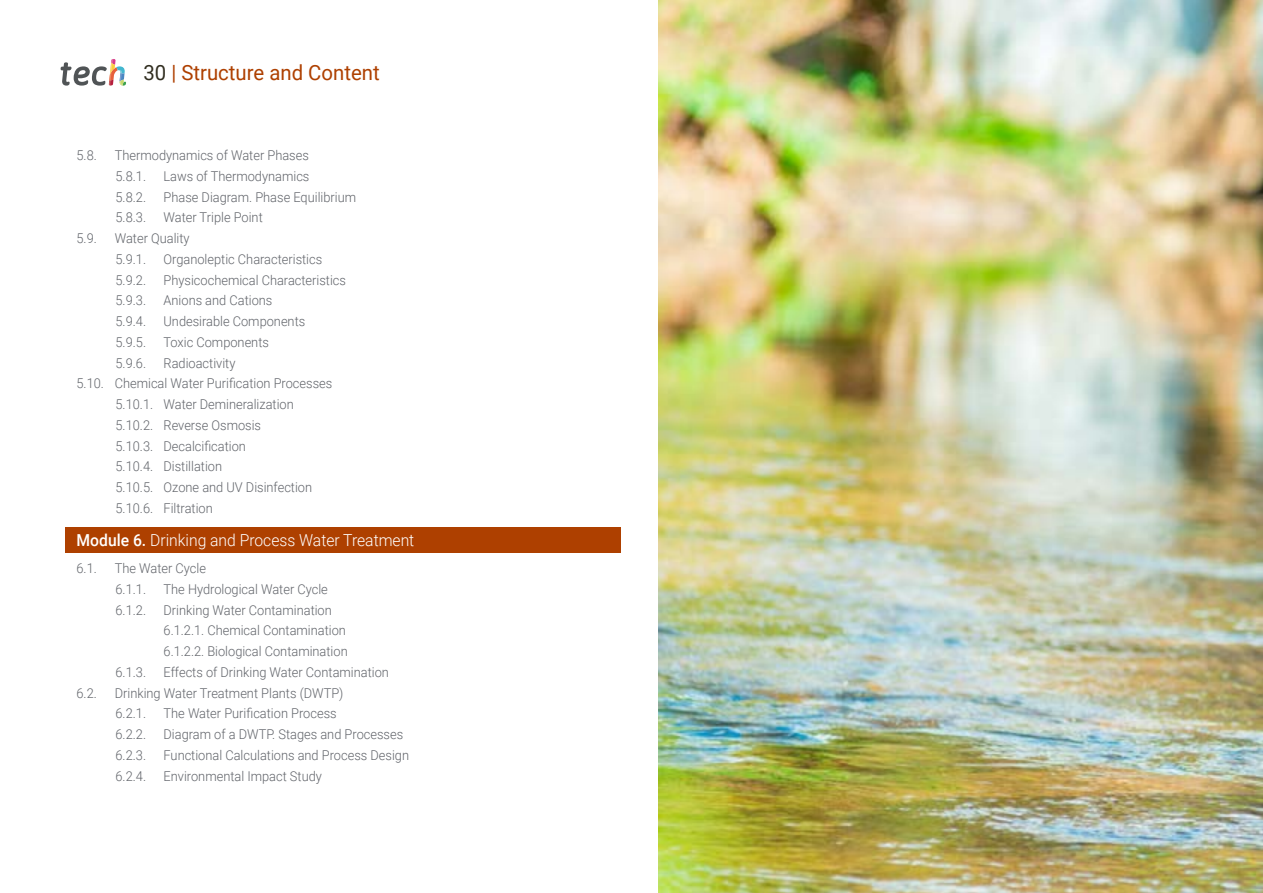
<style>
.page{position:relative;width:1263px;height:893px;background:#fff}
.page>*{position:absolute;margin:0;border:0;box-sizing:border-box;transform-origin:0 0}
.t1{font:21px "Roboto";color:#ae4000}
.t2{font:300 16.5px "Roboto";color:#fff;scale:.95 1}
.t3{font:300 13.5px/20.7px "Roboto";color:#61646a;scale:.95 1}
.s1{color:#312e20}
.s2{font-weight:500}
</style>
<div class="page">
<svg style="left:61px;top:59px;width:65px;height:27px"></svg>
<div style="left:65px;top:527px;width:556px;height:25px;background:#ae4000"></div>
<img style="left:658px;top:0;width:605px;height:893px">
<h1 class="t1" style="left:144px;top:57px;width:238px"><span class="s1">30</span> | Structure and Content</h1>
<p class="t3" style="left:77px;top:144px;width:23px">5.8.</p>
<p class="t3" style="left:115px;top:144px;width:206px">Thermodynamics of Water Phases<br>5.8.1.</p>
<p class="t3" style="left:164px;top:165px;width:155px">Laws of Thermodynamics</p>
<p class="t3" style="left:116px;top:186px;width:34px">5.8.2.</p>
<p class="t3" style="left:164px;top:186px;width:204px">Phase Diagram. Phase Equilibrium</p>
<p class="t3" style="left:116px;top:207px;width:34px">5.8.3.</p>
<p class="t3" style="left:164px;top:207px;width:106px">Water Triple Point</p>
<p class="t3" style="left:77px;top:227px;width:23px">5.9.</p>
<p class="t3" style="left:115px;top:227px;width:80px">Water Quality<br>5.9.1.</p>
<p class="t3" style="left:164px;top:248px;width:169px">Organoleptic Characteristics</p>
<p class="t3" style="left:116px;top:269px;width:34px">5.9.2.</p>
<p class="t3" style="left:164px;top:269px;width:194px">Physicochemical Characteristics</p>
<p class="t3" style="left:116px;top:290px;width:34px">5.9.3.</p>
<p class="t3" style="left:164px;top:290px;width:116px">Anions and Cations</p>
<p class="t3" style="left:116px;top:310px;width:34px">5.9.4.</p>
<p class="t3" style="left:164px;top:310px;width:151px">Undesirable Components</p>
<p class="t3" style="left:116px;top:331px;width:34px">5.9.5.</p>
<p class="t3" style="left:164px;top:331px;width:112px">Toxic Components</p>
<p class="t3" style="left:116px;top:352px;width:34px">5.9.6.</p>
<p class="t3" style="left:164px;top:352px;width:77px">Radioactivity</p>
<p class="t3" style="left:77px;top:373px;width:271px">5.10. Chemical Water Purification Processes</p>
<p class="t3" style="left:116px;top:393px;width:189px">5.10.1. Water Demineralization</p>
<p class="t3" style="left:116px;top:414px;width:155px">5.10.2. Reverse Osmosis</p>
<p class="t3" style="left:116px;top:435px;width:139px">5.10.3. Decalcification</p>
<p class="t3" style="left:116px;top:456px;width:114px">5.10.4. Distillation</p>
<p class="t3" style="left:116px;top:476px;width:208px">5.10.5. Ozone and UV Disinfection</p>
<p class="t3" style="left:116px;top:497px;width:104px">5.10.6. Filtration</p>
<p class="t2" style="left:77px;top:529px;width:357px"><span class="s2">Module 6.</span> Drinking and Process Water Treatment</p>
<p class="t3" style="left:77px;top:558px;width:23px">6.1.</p>
<p class="t3" style="left:115px;top:558px;width:98px">The Water Cycle<br>6.1.1.</p>
<p class="t3" style="left:164px;top:578px;width:174px">The Hydrological Water Cycle</p>
<p class="t3" style="left:116px;top:599px;width:34px">6.1.2.</p>
<p class="t3" style="left:164px;top:599px;width:195px">Drinking Water Contamination<br>6.1.2.1. Chemical Contamination<br>6.1.2.2. Biological Contamination</p>
<p class="t3" style="left:116px;top:661px;width:34px">6.1.3.</p>
<p class="t3" style="left:164px;top:661px;width:239px">Effects of Drinking Water Contamination</p>
<p class="t3" style="left:77px;top:682px;width:23px">6.2.</p>
<p class="t3" style="left:115px;top:682px;width:242px">Drinking Water Treatment Plants (DWTP)<br>6.2.1.</p>
<p class="t3" style="left:164px;top:703px;width:184px">The Water Purification Process</p>
<p class="t3" style="left:116px;top:724px;width:34px">6.2.2.</p>
<p class="t3" style="left:164px;top:724px;width:254px">Diagram of a DWTP. Stages and Processes</p>
<p class="t3" style="left:116px;top:744px;width:34px">6.2.3.</p>
<p class="t3" style="left:164px;top:744px;width:260px">Functional Calculations and Process Design</p>
<p class="t3" style="left:116px;top:765px;width:34px">6.2.4.</p>
<p class="t3" style="left:164px;top:765px;width:168px">Environmental Impact Study</p>
</div>
